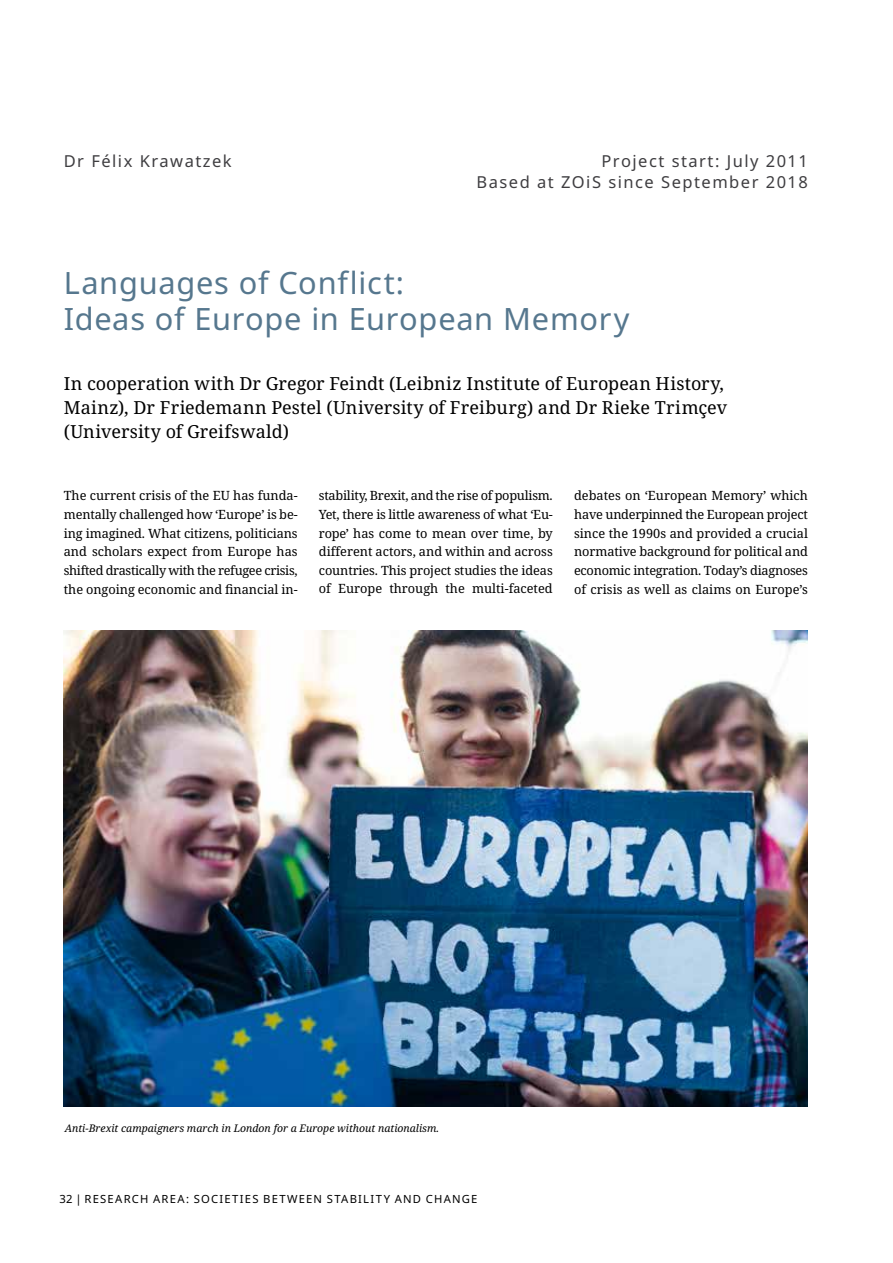
<style>
.page{position:relative;width:893px;height:1263px;background:#fff}
.page>*{position:absolute;margin:0;border:0;box-sizing:border-box;transform-origin:0 0}
.t1{font:30.75px/36px "Noto Sans";letter-spacing:.025em;color:#56778e}
.t2{font:18px/24px "Noto Serif";letter-spacing:.005em;color:#000}
.t3{font:16.5px/21px "Noto Sans";letter-spacing:.09em;color:#3e3d40;text-align:right}
.t4{font:12.75px/18.6px "Noto Serif";color:#000;text-align:justify}
.t5{font:11.25px "Noto Sans";letter-spacing:.105em;color:#000}
.t6{font:italic 10.5px "Noto Serif";color:#000}
</style>
<div class="page">
<img style="left:64px;top:631px;width:744px;height:475px">
<p class="t3" style="left:64px;top:150px;width:169px">Dr Félix Krawatzek</p>
<p class="t3" style="left:477px;top:150px;width:333px">Project start: July 2011<br>Based at ZOiS since September 2018</p>
<h1 class="t1" style="left:64px;top:264px;width:567px">Languages of Conflict:<br>Ideas of Europe in European Memory</h1>
<h2 class="t2" style="left:64px;top:371px;width:665px">In cooperation with Dr Gregor Feindt (Leibniz Institute of European History,<br>Mainz), Dr Friedemann Pestel (University of Freiburg) and Dr Rieke Trimçev (University of Greifswald)</h2>
<p class="t4" style="left:319px;top:486px;width:235px">stability, Brexit, and the rise of populism.<br>Yet, there is little awareness of what ‘Eu&shy;rope’ has come to mean over time, by different actors, and within and across countries. This project studies the ideas of Europe through the multi-faceted</p>
<p class="t4" style="left:64px;top:486px;width:235px">The current crisis of the EU has funda&shy;mentally challenged how ‘Europe’ is be&shy;ing imagined. What citizens, politicians and scholars expect from Europe has shifted drastically with the refugee crisis, the ongoing economic and financial in-</p>
<p class="t4" style="left:574px;top:486px;width:235px">debates on ‘European Memory’ which have underpinned the European project since the 1990s and provided a crucial normative background for political and economic integration. Today’s diagnoses of crisis as well as claims on Europe’s</p>
<p class="t6" style="left:65px;top:1121px;width:376px">Anti-Brexit campaigners march in London for a Europe without nationalism.</p>
<p class="t5" style="left:60px;top:1192px;width:419px">32 | RESEARCH AREA: SOCIETIES BETWEEN STABILITY AND CHANGE</p>
</div>
